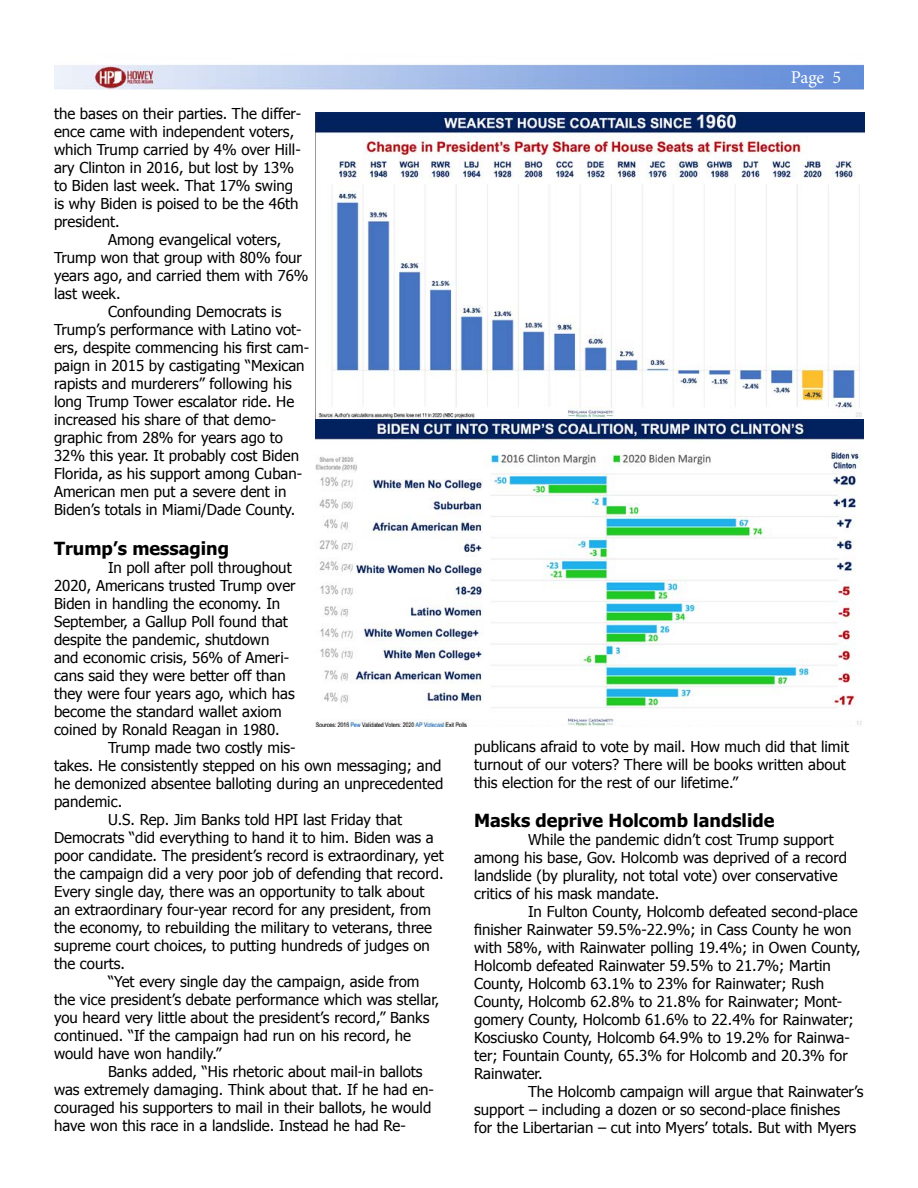
<style>
.page{position:relative;width:918px;height:1188px;background:#fff}
.page>*{position:absolute;margin:0;border:0;box-sizing:border-box;transform-origin:0 0}
.t1{font:700 18px "Tahoma";color:#000}
.t2{font:18px "Minion Pro";color:#fff}
.t3{font:15px/18px "Tahoma";color:#000}
</style>
<div class="page">
<img style="left:54px;top:64px;width:810px;height:26px">
<img style="left:316px;top:112px;width:548px;height:615px">
<p class="t3" style="left:54px;top:104px;width:249px">the bases on their parties. The differ&shy;ence came with independent voters, which Trump carried by 4% over Hill&shy;ary Clinton in 2016, but lost by 13% to Biden last week. That 17% swing is why Biden is poised to be the 46th president.</p>
<p class="t3" style="left:108px;top:230px;width:175px">Among evangelical voters,</p>
<p class="t3" style="left:54px;top:248px;width:250px">Trump won that group with 80% four</p>
<p class="t3" style="left:54px;top:266px;width:256px">years ago, and carried them with 76%</p>
<p class="t3" style="left:54px;top:284px;width:68px">last week.</p>
<p class="t3" style="left:108px;top:302px;width:175px">Confounding Democrats is</p>
<p class="t3" style="left:54px;top:320px;width:249px">Trump’s performance with Latino vot-</p>
<p class="t3" style="left:54px;top:338px;width:257px">ers, despite commencing his first cam-</p>
<p class="t3" style="left:54px;top:356px;width:252px">paign in 2015 by castigating “Mexican</p>
<p class="t3" style="left:54px;top:374px;width:239px">rapists and murderers” following his</p>
<p class="t3" style="left:54px;top:392px;width:242px">long Trump Tower escalator ride. He</p>
<p class="t3" style="left:54px;top:410px;width:224px">increased his share of that demo-</p>
<p class="t3" style="left:54px;top:428px;width:231px">graphic from 28% for years ago to</p>
<p class="t3" style="left:54px;top:446px;width:247px">32% this year. It probably cost Biden</p>
<p class="t3" style="left:54px;top:464px;width:250px">Florida, as his support among Cuban-</p>
<p class="t3" style="left:54px;top:482px;width:234px">American men put a severe dent in</p>
<p class="t3" style="left:54px;top:500px;width:243px">Biden’s totals in Miami/Dade County.</p>
<p class="t1" style="left:54px;top:536px;width:177px">Trump’s messaging</p>
<p class="t3" style="left:54px;top:558px;width:243px;text-indent:54px">In poll after poll throughout 2020, Americans trusted Trump over Biden in handling the economy. In September, a Gallup Poll found that despite the pandemic, shutdown and economic crisis, 56% of Ameri&shy;cans said they were better off than they were four years ago, which has become the standard wallet axiom coined by Ronald Reagan in 1980.</p>
<p class="t3" style="left:108px;top:738px;width:189px">Trump made two costly mis-</p>
<p class="t3" style="left:54px;top:756px;width:389px">takes. He consistently stepped on his own messaging; and</p>
<p class="t3" style="left:54px;top:774px;width:391px">he demonized absentee balloting during an unprecedented</p>
<p class="t3" style="left:54px;top:792px;width:70px">pandemic.</p>
<p class="t3" style="left:108px;top:810px;width:296px">U.S. Rep. Jim Banks told HPI last Friday that</p>
<p class="t3" style="left:54px;top:828px;width:381px">Democrats “did everything to hand it to him. Biden was a</p>
<p class="t3" style="left:54px;top:846px;width:391px">poor candidate. The president’s record is extraordinary, yet</p>
<p class="t3" style="left:54px;top:864px;width:391px">the campaign did a very poor job of defending that record.</p>
<p class="t3" style="left:54px;top:882px;width:372px">Every single day, there was an opportunity to talk about</p>
<p class="t3" style="left:54px;top:900px;width:378px">an extraordinary four-year record for any president, from</p>
<p class="t3" style="left:54px;top:918px;width:380px">the economy, to rebuilding the military to veterans, three</p>
<p class="t3" style="left:54px;top:936px;width:377px">supreme court choices, to putting hundreds of judges on</p>
<p class="t3" style="left:54px;top:954px;width:73px">the courts.</p>
<p class="t3" style="left:108px;top:972px;width:313px">“Yet every single day the campaign, aside from</p>
<p class="t3" style="left:54px;top:990px;width:387px">the vice president’s debate performance which was stellar,</p>
<p class="t3" style="left:54px;top:1008px;width:377px">you heard very little about the president’s record,” Banks</p>
<p class="t3" style="left:54px;top:1026px;width:359px">continued. “If the campaign had run on his record, he</p>
<p class="t3" style="left:54px;top:1044px;width:169px">would have won handily.”</p>
<p class="t3" style="left:108px;top:1062px;width:316px">Banks added, “His rhetoric about mail-in ballots</p>
<p class="t3" style="left:54px;top:1080px;width:382px">was extremely damaging. Think about that. If he had en-</p>
<p class="t3" style="left:54px;top:1098px;width:379px">couraged his supporters to mail in their ballots, he would</p>
<p class="t3" style="left:54px;top:1116px;width:353px">have won this race in a landslide. Instead he had Re-</p>
<p class="t2" style="left:791px;top:65px;width:52px">Page 5</p>
<p class="t3" style="left:474px;top:736px;width:376px">publicans afraid to vote by mail. How much did that limit turnout of our voters? There will be books written about this election for the rest of our lifetime.”</p>
<p class="t1" style="left:474px;top:808px;width:302px">Masks deprive Holcomb landslide</p>
<p class="t3" style="left:474px;top:830px;width:374px;text-indent:54px">While the pandemic didn’t cost Trump support among his base, Gov. Holcomb was deprived of a record landslide (by plurality, not total vote) over conservative critics of his mask mandate.</p>
<p class="t3" style="left:474px;top:902px;width:388px;text-indent:54px">In Fulton County, Holcomb defeated second-place finisher Rainwater 59.5%-22.9%; in Cass County he won with 58%, with Rainwater polling 19.4%; in Owen County, Holcomb defeated Rainwater 59.5% to 21.7%; Martin County, Holcomb 63.1% to 23% for Rainwater; Rush County, Holcomb 62.8% to 21.8% for Rainwater; Mont&shy;gomery County, Holcomb 61.6% to 22.4% for Rainwater; Kosciusko County, Holcomb 64.9% to 19.2% for Rainwa&shy;ter; Fountain County, 65.3% for Holcomb and 20.3% for Rainwater.</p>
<p class="t3" style="left:474px;top:1082px;width:391px;text-indent:54px">The Holcomb campaign will argue that Rainwater’s support – including a dozen or so second-place finishes<br>for the Libertarian – cut into Myers’ totals. But with Myers</p>
</div>
